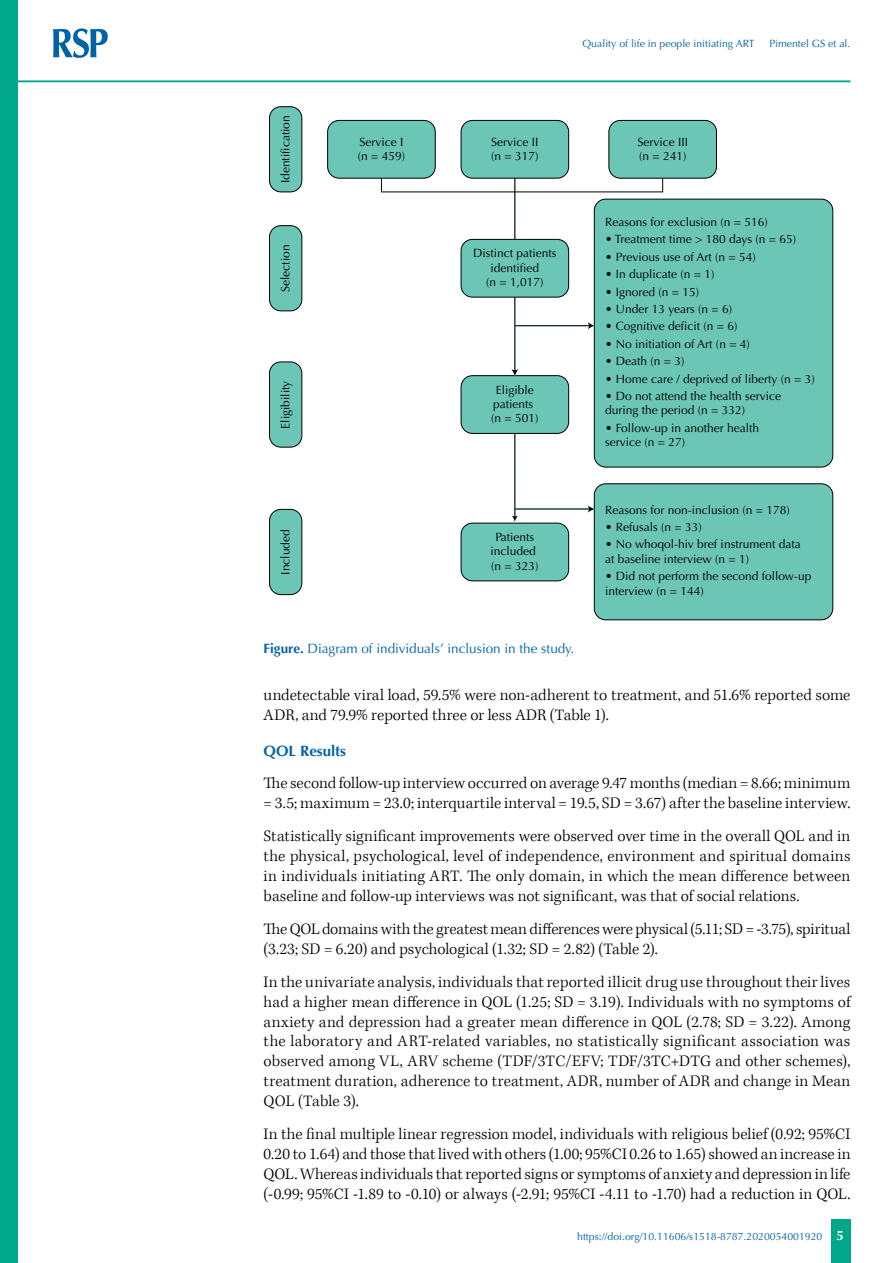
<style>
.page{position:relative;width:893px;height:1263px;background:#fff}
.page>*{position:absolute;margin:0;border:0;box-sizing:border-box;transform-origin:0 0}
.t1{font:300 16.5px/20px "Kepler Std";color:#000}
.t2{font:700 15px "Optima LT Std";color:#0063a7}
.t3{font:13.5px "Optima LT Std";color:#0063a7}
.t4{font:700 13.5px "Optima LT Std";color:#fff}
.t5{font:12px/14.4px "Optima";color:#000}
.t6{font:10.5px "Optima LT Std";color:#0063a7}
.s1{font-weight:700}
</style>
<div class="page">
<div style="left:831px;top:1220px;width:20px;height:43px;background:#00a788"></div>
<div style="left:0;top:0;width:18px;height:1263px;background:#00a788"></div>
<svg style="left:53px;top:28px;width:55px;height:30px"></svg>
<hr style="left:18px;top:80px;width:832px;height:2px;background:#00a788">
<div style="left:269px;top:107px;width:33px;height:85px;background:#6bc6b6;border-radius:11px"></div>
<div style="left:269px;top:106px;width:33px;height:86px;border:1px solid #000;border-radius:11px"></div>
<div style="left:269px;top:226px;width:33px;height:85px;background:#6bc6b6;border-radius:11px"></div>
<div style="left:269px;top:225px;width:33px;height:86px;border:1px solid #000;border-radius:11px"></div>
<div style="left:269px;top:362px;width:33px;height:85px;background:#6bc6b6;border-radius:11px"></div>
<div style="left:269px;top:362px;width:33px;height:85px;border:1px solid #000;border-radius:11px"></div>
<div style="left:269px;top:509px;width:33px;height:86px;background:#6bc6b6;border-radius:11px"></div>
<div style="left:269px;top:509px;width:33px;height:86px;border:1px solid #000;border-radius:11px"></div>
<div style="left:328px;top:120px;width:107px;height:58px;background:#6bc6b6;border-radius:11px"></div>
<div style="left:327px;top:120px;width:109px;height:59px;border:1px solid #000;border-radius:11px"></div>
<div style="left:609px;top:120px;width:107px;height:58px;background:#6bc6b6;border-radius:11px"></div>
<div style="left:608px;top:120px;width:109px;height:59px;border:1px solid #000;border-radius:11px"></div>
<div style="left:594px;top:199px;width:239px;height:268px;background:#6bc6b6;border-radius:11px"></div>
<div style="left:594px;top:199px;width:239px;height:268px;border:1px solid #000;border-radius:11px"></div>
<div style="left:594px;top:484px;width:239px;height:136px;background:#6bc6b6;border-radius:11px"></div>
<div style="left:594px;top:483px;width:239px;height:137px;border:1px solid #000;border-radius:11px"></div>
<div style="left:461px;top:376px;width:108px;height:57px;background:#6bc6b6;border-radius:11px"></div>
<div style="left:461px;top:375px;width:108px;height:59px;border:1px solid #000;border-radius:11px"></div>
<div style="left:461px;top:523px;width:108px;height:58px;background:#6bc6b6;border-radius:11px"></div>
<div style="left:461px;top:523px;width:108px;height:58px;border:1px solid #000;border-radius:11px"></div>
<hr style="left:514px;top:168px;width:1px;height:203px;background:#000">
<svg style="left:511px;top:369px;width:7px;height:7px"></svg>
<hr style="left:514px;top:434px;width:1px;height:83px;background:#000">
<svg style="left:512px;top:516px;width:6px;height:5px"></svg>
<hr style="left:515px;top:325px;width:75px;height:1px;background:#000">
<svg style="left:588px;top:322px;width:6px;height:7px"></svg>
<hr style="left:515px;top:509px;width:75px;height:1px;background:#000">
<svg style="left:588px;top:505px;width:6px;height:7px"></svg>
<div style="left:461px;top:239px;width:108px;height:58px;background:#6bc6b6;border-radius:11px"></div>
<div style="left:461px;top:239px;width:108px;height:58px;border:1px solid #000;border-radius:11px"></div>
<div style="left:461px;top:120px;width:108px;height:58px;background:#6bc6b6;border-radius:11px"></div>
<div style="left:461px;top:120px;width:108px;height:59px;border:1px solid #000;border-radius:11px"></div>
<p class="t6" style="left:583px;top:37px;width:174px">Quality of life in people initiating ART</p>
<p class="t6" style="left:769px;top:37px;width:83px">Pimentel GS et al.</p>
<p class="t5" style="left:278px;top:183px;width:70px;rotate:-90deg">Identification</p>
<p class="t5" style="left:278px;top:292px;width:49px;rotate:-90deg">Selection</p>
<p class="t5" style="left:278px;top:429px;width:50px;rotate:-90deg">Eligibility</p>
<p class="t5" style="left:278px;top:575px;width:47px;rotate:-90deg">Included</p>
<p class="t5" style="left:358px;top:134px;width:49px">Service I (n = 459)</p>
<p class="t5" style="left:491px;top:134px;width:49px">Service II (n = 317)</p>
<p class="t5" style="left:473px;top:246px;width:85px;text-align:center">Distinct patients identified<br>(n = 1,017)</p>
<p class="t5" style="left:491px;top:382px;width:49px;text-align:center">Eligible patients (n = 501)</p>
<p class="t5" style="left:490px;top:530px;width:50px;text-align:center">Patients included (n = 323)</p>
<p class="t3" style="left:264px;top:641px;width:312px"><span class="s1">Figure.</span> Diagram of individuals’ inclusion in the study.</p>
<p class="t5" style="left:637px;top:134px;width:52px">Service III (n = 241)</p>
<p class="t5" style="left:605px;top:215px;width:164px">Reasons for exclusion (n = 516)</p>
<p class="t5" style="left:605px;top:232px;width:193px">• Treatment time &gt; 180 days (n = 65)</p>
<p class="t5" style="left:605px;top:250px;width:152px">• Previous use of Art (n = 54)</p>
<p class="t5" style="left:605px;top:267px;width:111px">• In duplicate (n = 1)</p>
<p class="t5" style="left:605px;top:284px;width:95px">• Ignored (n = 15)</p>
<p class="t5" style="left:605px;top:302px;width:129px">• Under 13 years (n = 6)</p>
<p class="t5" style="left:605px;top:319px;width:134px">• Cognitive deficit (n = 6)</p>
<p class="t5" style="left:605px;top:337px;width:146px">• No initiation of Art (n = 4)</p>
<p class="t5" style="left:605px;top:354px;width:81px">• Death (n = 3)</p>
<p class="t5" style="left:605px;top:371px;width:211px">• Home care / deprived of liberty (n = 3)</p>
<p class="t5" style="left:605px;top:389px;width:178px">• Do not attend the health service during the period (n = 332)</p>
<p class="t5" style="left:605px;top:421px;width:155px">• Follow-up in another health service (n = 27)</p>
<p class="t5" style="left:605px;top:502px;width:186px">Reasons for non-inclusion (n = 178)</p>
<p class="t5" style="left:605px;top:520px;width:98px">• Refusals (n = 33)</p>
<p class="t5" style="left:605px;top:537px;width:197px">• No whoqol-hiv bref instrument data at baseline interview (n = 1)</p>
<p class="t5" style="left:605px;top:569px;width:208px">• Did not perform the second follow-up interview (n = 144)</p>
<p class="t1" style="left:264px;top:686px;width:588px">undetectable viral load, 59.5% were non-adherent to treatment, and 51.6% reported some<br>ADR, and 79.9% reported three or less ADR (Table 1).</p>
<p class="t2" style="left:264px;top:742px;width:84px">QOL Results</p>
<p class="t1" style="left:264px;top:774px;width:588px">The second follow-up interview occurred on average 9.47 months (median = 8.66; minimum = 3.5; maximum = 23.0; interquartile interval = 19.5, SD = 3.67) after the baseline interview.</p>
<p class="t1" style="left:264px;top:827px;width:588px;text-align:justify">Statistically significant improvements were observed over time in the overall QOL and in the physical, psychological, level of independence, environment and spiritual domains in individuals initiating ART. The only domain, in which the mean difference between baseline and follow-up interviews was not significant, was that of social relations.</p>
<p class="t1" style="left:264px;top:919px;width:588px">The QOL domains with the greatest mean differences were physical (5.11; SD = -3.75), spiritual (3.23; SD = 6.20) and psychological (1.32; SD = 2.82) (Table 2).</p>
<p class="t1" style="left:264px;top:972px;width:588px;text-align:justify">In the univariate analysis, individuals that reported illicit drug use throughout their lives had a higher mean difference in QOL (1.25; SD = 3.19). Individuals with no symptoms of anxiety and depression had a greater mean difference in QOL (2.78; SD = 3.22). Among the laboratory and ART-related variables, no statistically significant association was observed among VL, ARV scheme (TDF/3TC/EFV; TDF/3TC+DTG and other schemes), treatment duration, adherence to treatment, ADR, number of ADR and change in Mean QOL (Table 3).</p>
<p class="t1" style="left:264px;top:1125px;width:588px;text-align:justify">In the final multiple linear regression model, individuals with religious belief (0.92; 95%CI 0.20 to 1.64) and those that lived with others (1.00; 95%CI 0.26 to 1.65) showed an increase in QOL. Whereas individuals that reported signs or symptoms of anxiety and depression in life (-0.99; 95%CI -1.89 to -0.10) or always (-2.91; 95%CI -4.11 to -1.70) had a reduction in QOL.</p>
<p class="t6" style="left:577px;top:1230px;width:247px">https://doi.org/10.11606/s1518-8787.2020054001920</p>
<p class="t4" style="left:836px;top:1228px;width:9px">5</p>
</div>
